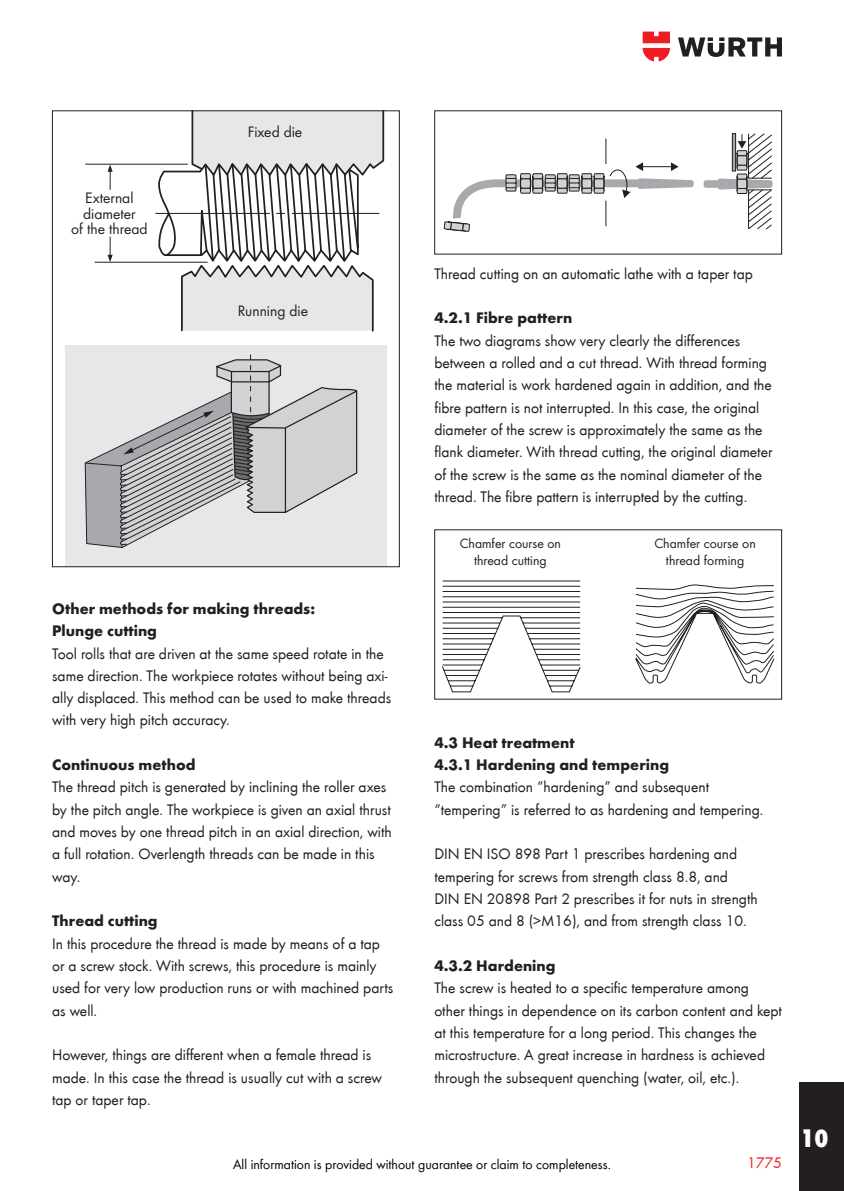
<style>
.page{position:relative;width:844px;height:1191px;background:#fff}
.page>*{position:absolute;margin:0;border:0;box-sizing:border-box;transform-origin:0 0}
.t1{font:800 condensed 26.25px "Wuerth";color:#fff}
.t2{font:15.75px/22.4px "Wuerth";color:#231f20}
.t3{font:700 15.75px/22.4px "Wuerth";color:#231f20}
.t4{font:15.75px "Wuerth";color:#ee1d23}
.t5{font:14px "Wuerth";color:#000}
.t6{font:14px/16.8px "Wuerth";color:#231f20;text-align:center}
</style>
<div class="page">
<svg style="left:678px;top:37px;width:103px;height:20px"></svg>
<svg style="left:642px;top:32px;width:27px;height:29px"></svg>
<div style="left:799px;top:1083px;width:44px;height:108px;background:#231f20"></div>
<div style="left:65px;top:345px;width:322px;height:222px;background:#e6e7e9"></div>
<hr style="left:95px;top:262px;width:112px;height:1px;background:#231f20">
<hr style="left:85px;top:164px;width:103px;height:1px;background:#231f20">
<svg style="left:107px;top:164px;width:6px;height:26px"></svg>
<svg style="left:107px;top:237px;width:6px;height:25px"></svg>
<hr style="left:155px;top:213px;width:115px;height:1px;background:#231f20">
<svg style="left:157px;top:112px;width:228px;height:220px"></svg>
<svg style="left:84px;top:354px;width:274px;height:194px"></svg>
<div style="left:52px;top:110px;width:347px;height:457px;border:1px solid #231f20"></div>
<div style="left:703px;top:180px;width:18px;height:8px;background:#a8a9ad;border-radius:2px"></div>
<svg style="left:443px;top:138px;width:250px;height:94px"></svg>
<svg style="left:717px;top:133px;width:55px;height:97px"></svg>
<svg style="left:442px;top:580px;width:139px;height:112px"></svg>
<svg style="left:635px;top:584px;width:139px;height:100px"></svg>
<p class="t2" style="left:71px;top:189px;width:78px;line-height:15.8px;text-align:center">External diameter<br>of the thread</p>
<p class="t2" style="left:248px;top:120px;width:56px">Fixed die</p>
<p class="t2" style="left:238px;top:299px;width:72px">Running die</p>
<p class="t3" style="left:52px;top:596px;width:264px">Other methods for making threads:<br>Plunge cutting</p>
<p class="t2" style="left:52px;top:641px;width:340px">Tool rolls that are driven at the same speed rotate in the same direction. The workpiece rotates without being axi&shy;ally displaced. This method can be used to make threads with very high pitch accuracy.</p>
<p class="t3" style="left:52px;top:752px;width:145px">Continuous method</p>
<p class="t2" style="left:52px;top:775px;width:341px">The thread pitch is generated by inclining the roller axes by the pitch angle. The workpiece is given an axial thrust and moves by one thread pitch in an axial direction, with a full rotation. Overlength threads can be made in this way.</p>
<p class="t3" style="left:52px;top:908px;width:107px">Thread cutting</p>
<p class="t2" style="left:52px;top:931px;width:342px">In this procedure the thread is made by means of a tap or a screw stock. With screws, this procedure is mainly used for very low production runs or with machined parts as well.</p>
<p class="t2" style="left:52px;top:1043px;width:331px">However, things are different when a female thread is made. In this case the thread is usually cut with a screw tap or taper tap.</p>
<p class="t2" style="left:434px;top:262px;width:320px">Thread cutting on an automatic lathe with a taper tap</p>
<p class="t3" style="left:434px;top:306px;width:139px">4.2.1 Fibre pattern</p>
<p class="t2" style="left:434px;top:328px;width:339px">The two diagrams show very clearly the differences between a rolled and a cut thread. With thread forming the material is work hardened again in addition, and the fibre pattern is not interrupted. In this case, the original diameter of the screw is approximately the same as the flank diameter. With thread cutting, the original diameter of the screw is the same as the nominal diameter of the thread. The fibre pattern is interrupted by the cutting.</p>
<p class="t6" style="left:459px;top:534px;width:103px">Chamfer course on thread cutting</p>
<p class="t6" style="left:654px;top:534px;width:103px">Chamfer course on thread forming</p>
<p class="t3" style="left:434px;top:730px;width:236px">4.3 Heat treatment<br>4.3.1 Hardening and tempering</p>
<p class="t2" style="left:434px;top:775px;width:330px">The combination “hardening” and subsequent “tempering” is referred to as hardening and tempering.</p>
<p class="t2" style="left:434px;top:842px;width:325px">DIN EN ISO 898 Part 1 prescribes hardening and tempering for screws from strength class 8.8, and<br>DIN EN 20898 Part 2 prescribes it for nuts in strength class 05 and 8 (&gt;M16), and from strength class 10.</p>
<p class="t3" style="left:434px;top:953px;width:123px">4.3.2 Hardening</p>
<p class="t2" style="left:434px;top:976px;width:349px">The screw is heated to a specific temperature among other things in dependence on its carbon content and kept at this temperature for a long period. This changes the microstructure. A great increase in hardness is achieved through the subsequent quenching (water, oil, etc.).</p>
<p class="t5" style="left:233px;top:1154px;width:379px">All information is provided without guarantee or claim to completeness.</p>
<p class="t4" style="left:746px;top:1152px;width:36px">1775</p>
<h1 class="t1" style="left:800px;top:1120px;width:30px">10</h1>
</div>
